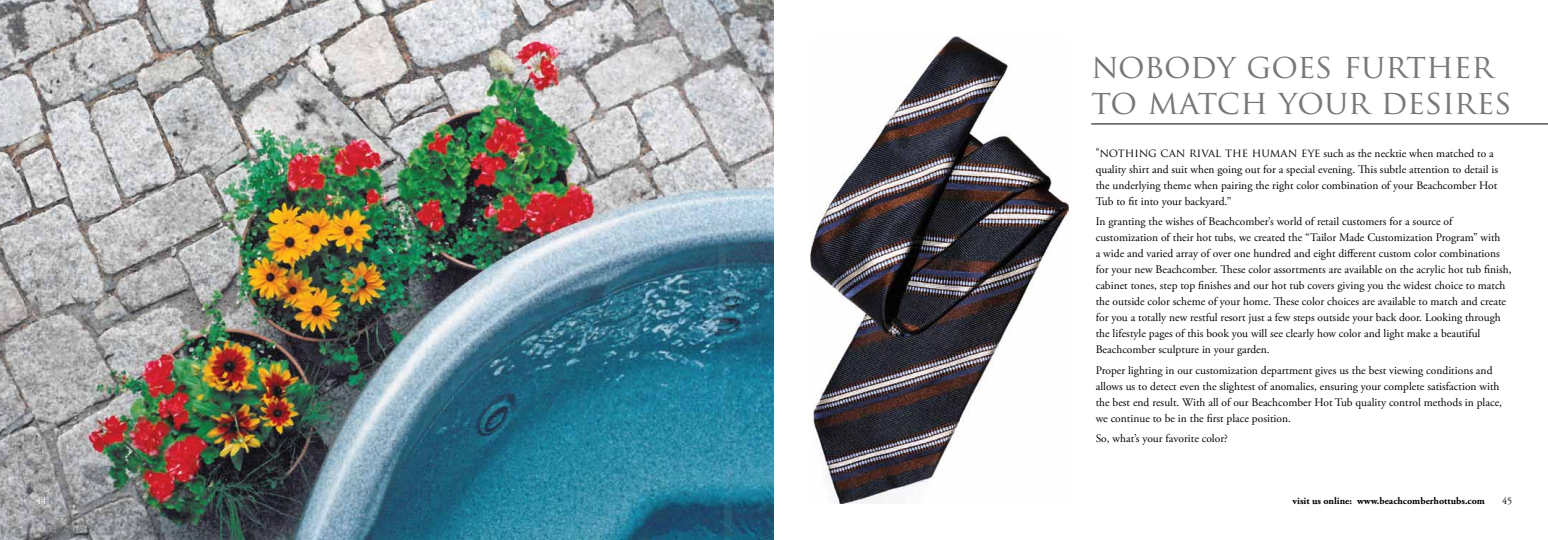
<style>
.page{position:relative;width:1548px;height:540px;background:#fff}
.page>*{position:absolute;margin:0;border:0;box-sizing:border-box;transform-origin:0 0}
.t1{font:33px/36px "Trajan Pro";color:#77787b}
.t2{font:11.5px/16px "Adobe Garamond Pro";color:#000}
.t3{font:700 10px "Adobe Garamond Pro";color:#000}
.t4{font:10px "Adobe Garamond Pro";color:#fff}
.t5{font:10px "Adobe Garamond Pro";color:#000}
.s1{font-family:"Trajan Pro"}
</style>
<div class="page">
<img style="left:0;top:0;width:774px;height:540px">
<img style="left:810px;top:36px;width:258px;height:468px">
<hr style="left:1091px;top:124px;width:457px;height:1px;background:#000">
<h1 class="t1" style="left:1091px;top:48px;width:422px">NOBODY GOES FURTHER<br>TO MATCH YOUR DESIRES</h1>
<p class="t2" style="left:1096px;top:145px;width:404px"><span class="s1">“NOTHING CAN RIVAL THE HUMAN EYE</span> such as the necktie when matched to a quality shirt and suit when going out for a special evening. This subtle attention to detail is the underlying theme when pairing the right color combination of your Beachcomber Hot Tub to fit into your backyard.”</p>
<p class="t2" style="left:1096px;top:214px;width:417px">In granting the wishes of Beachcomber’s world of retail customers for a source of customization of their hot tubs, we created the “Tailor Made Customization Program” with<br>a wide and varied array of over one hundred and eight different custom color combinations for your new Beachcomber. These color assortments are available on the acrylic hot tub finish, cabinet tones, step top finishes and our hot tub covers giving you the widest choice to match the outside color scheme of your home. These color choices are available to match and create for you a totally new restful resort just a few steps outside your back door. Looking through the lifestyle pages of this book you will see clearly how color and light make a beautiful Beachcomber sculpture in your garden.</p>
<p class="t2" style="left:1096px;top:362px;width:408px">Proper lighting in our customization department gives us the best viewing conditions and allows us to detect even the slightest of anomalies, ensuring your complete satisfaction with the best end result. With all of our Beachcomber Hot Tub quality control methods in place, we continue to be in the first place position.</p>
<p class="t2" style="left:1096px;top:431px;width:134px">So, what’s your favorite color?</p>
<p class="t4" style="left:36px;top:495px;width:11px">44</p>
<p class="t3" style="left:1293px;top:495px;width:194px">visit us online: www.beachcomberhottubs.com</p>
<p class="t5" style="left:1502px;top:495px;width:11px">45</p>
</div>
